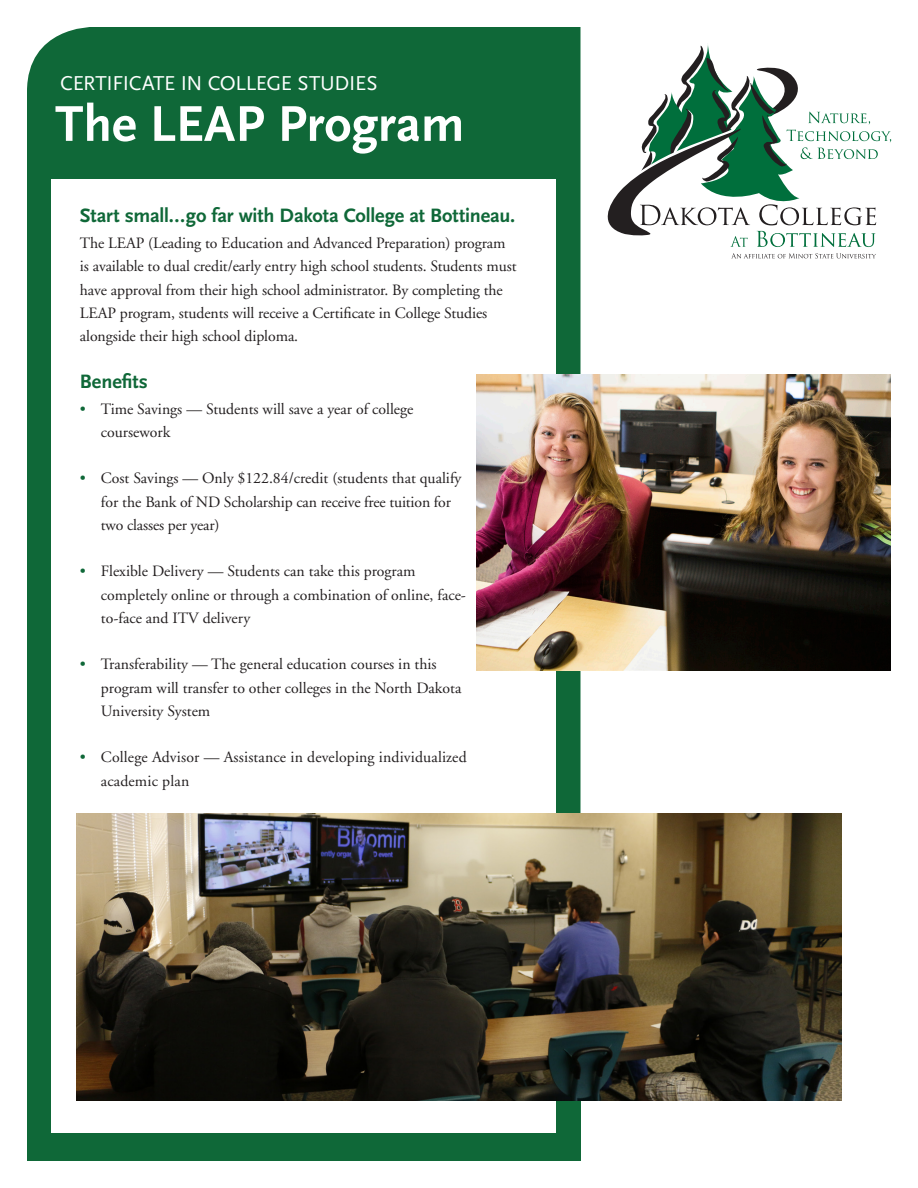
<style>
.page{position:relative;width:918px;height:1188px;background:#fff}
.page>*{position:absolute;margin:0;border:0;box-sizing:border-box;transform-origin:0 0}
.t1{font:700 52.5px "Scala Sans";color:#fff}
.t2{font:21px "Scala Sans";letter-spacing:-.015em;color:#fff}
.t3{font:700 20.25px "Scala Sans";letter-spacing:-.01em;color:#0f6838}
.t4{font:15.75px/23.2px "Adobe Garamond";color:#231f20}
.s1{color:#0f6838}
</style>
<div class="page">
<div style="left:27px;top:27px;width:553px;height:1134px;background:#0f6838"></div>
<svg style="left:732px;top:253px;width:144px;height:5px"></svg>
<svg style="left:577px;top:43px;width:314px;height:204px"></svg>
<div style="left:51px;top:179px;width:505px;height:954px;background:#fff"></div>
<img style="left:476px;top:374px;width:415px;height:296px">
<img style="left:77px;top:813px;width:765px;height:288px">
<p class="t2" style="left:60px;top:72px;width:319px">CERTIFICATE IN COLLEGE STUDIES</p>
<p class="t1" style="left:55px;top:96px;width:411px">The LEAP Program</p>
<p class="t3" style="left:80px;top:205px;width:437px">Start small...go far with Dakota College at Bottineau.</p>
<p class="t4" style="left:80px;top:232px;width:438px">The LEAP (Leading to Education and Advanced Preparation) program is available to dual credit/early entry high school students. Students must have approval from their high school administrator. By completing the LEAP program, students will receive a Certificate in College Studies alongside their high school diploma.</p>
<p class="t3" style="left:80px;top:370px;width:69px">Benefits</p>
<p class="t4" style="left:101px;top:397px;width:314px;text-indent:-21px"><span class="s1">•</span> Time Savings — Students will save a year of college coursework</p>
<p class="t4" style="left:101px;top:467px;width:362px;text-indent:-21px"><span class="s1">•</span> Cost Savings — Only $122.84/credit (students that qualify for the Bank of ND Scholarship can receive free tuition for two classes per year)</p>
<p class="t4" style="left:101px;top:560px;width:367px;text-indent:-21px"><span class="s1">•</span> Flexible Delivery — Students can take this program completely online or through a combination of online, face&shy;to-face and ITV delivery</p>
<p class="t4" style="left:101px;top:653px;width:362px;text-indent:-21px"><span class="s1">•</span> Transferability — The general education courses in this program will transfer to other colleges in the North Dakota<br>University System</p>
<p class="t4" style="left:101px;top:746px;width:367px;text-indent:-21px"><span class="s1">•</span> College Advisor — Assistance in developing individualized academic plan</p>
</div>
